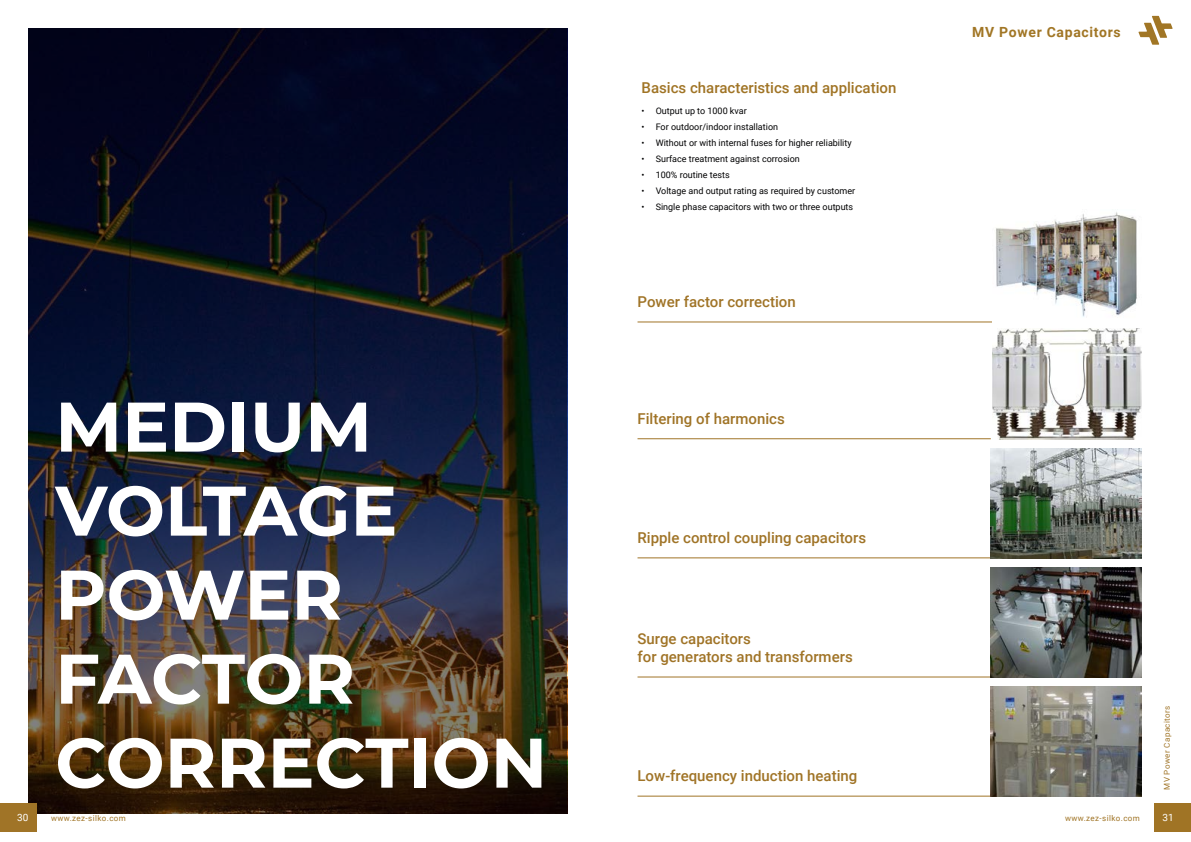
<style>
.page{position:relative;width:1191px;height:842px;background:#fff}
.page>*{position:absolute;margin:0;border:0;box-sizing:border-box;transform-origin:0 0}
.t1{font:700 70px/84px "Montserrat";color:#fff}
.t2{font:500 15px/18px "Roboto";color:#a07427}
.t3{font:500 15px "Roboto";color:#a07425}
.t4{font:700 14px "Roboto";letter-spacing:.05em;color:#a17625}
.t5{font:10px "Roboto";color:#fff}
.t6{font:9px "Roboto";color:#020203}
.t7{font:8px "Roboto";letter-spacing:.05em;color:#a07425}
.t8{font:8px "Roboto";letter-spacing:.05em;color:#a07427}
</style>
<div class="page">
<img style="left:28px;top:28px;width:539px;height:786px">
<div style="left:1154px;top:804px;width:37px;height:28px;background:#a07425"></div>
<div style="left:0;top:804px;width:37px;height:28px;background:#a07427"></div>
<hr style="left:637px;top:438px;width:353px;height:1px;background:#a07427">
<hr style="left:637px;top:321px;width:355px;height:1px;background:#a07427">
<hr style="left:637px;top:557px;width:353px;height:1px;background:#a07427">
<hr style="left:637px;top:676px;width:353px;height:1px;background:#a07427">
<hr style="left:637px;top:796px;width:353px;height:1px;background:#a07427">
<img style="left:996px;top:212px;width:141px;height:105px">
<img style="left:992px;top:329px;width:149px;height:110px">
<img style="left:990px;top:448px;width:151px;height:110px">
<img style="left:990px;top:567px;width:151px;height:110px">
<img style="left:990px;top:686px;width:151px;height:111px">
<svg style="left:1138px;top:16px;width:34px;height:29px"></svg>
<h1 class="t1" style="left:55px;top:381px;width:493px">MEDIUM<br>VOLTAGE<br>POWER<br>FACTOR<br>CORRECTION</h1>
<h2 class="t3" style="left:641px;top:77px;width:256px">Basics characteristics and application</h2>
<p class="t6" style="left:641px;top:104px;width:107px">• Output up to 1000 kvar</p>
<p class="t6" style="left:641px;top:120px;width:138px">• For outdoor/indoor installation</p>
<p class="t6" style="left:641px;top:136px;width:212px">• Without or with internal fuses for higher reliability</p>
<p class="t6" style="left:641px;top:152px;width:160px">• Surface treatment against corrosion</p>
<p class="t6" style="left:641px;top:168px;width:90px">• 100% routine tests</p>
<p class="t6" style="left:641px;top:184px;width:215px">• Voltage and output rating as required by customer</p>
<p class="t6" style="left:641px;top:200px;width:213px">• Single phase capacitors with two or three outputs</p>
<h2 class="t2" style="left:637px;top:292px;width:160px">Power factor correction</h2>
<h2 class="t2" style="left:637px;top:409px;width:149px">Filtering of harmonics</h2>
<h2 class="t2" style="left:637px;top:528px;width:230px">Ripple control coupling capacitors</h2>
<h2 class="t2" style="left:637px;top:629px;width:217px">Surge capacitors<br>for generators and transformers</h2>
<h2 class="t2" style="left:637px;top:766px;width:221px">Low-frequency induction heating</h2>
<h3 class="t4" style="left:972px;top:23px;width:150px">MV Power Capacitors</h3>
<p class="t8" style="left:1161px;top:790px;width:86px;rotate:-90deg">MV Power Capacitors</p>
<p class="t5" style="left:17px;top:810px;width:13px">30</p>
<p class="t5" style="left:1162px;top:810px;width:13px">31</p>
<p class="t7" style="left:51px;top:812px;width:76px">www.zez-silko.com</p>
<p class="t7" style="left:1065px;top:812px;width:76px">www.zez-silko.com</p>
</div>
